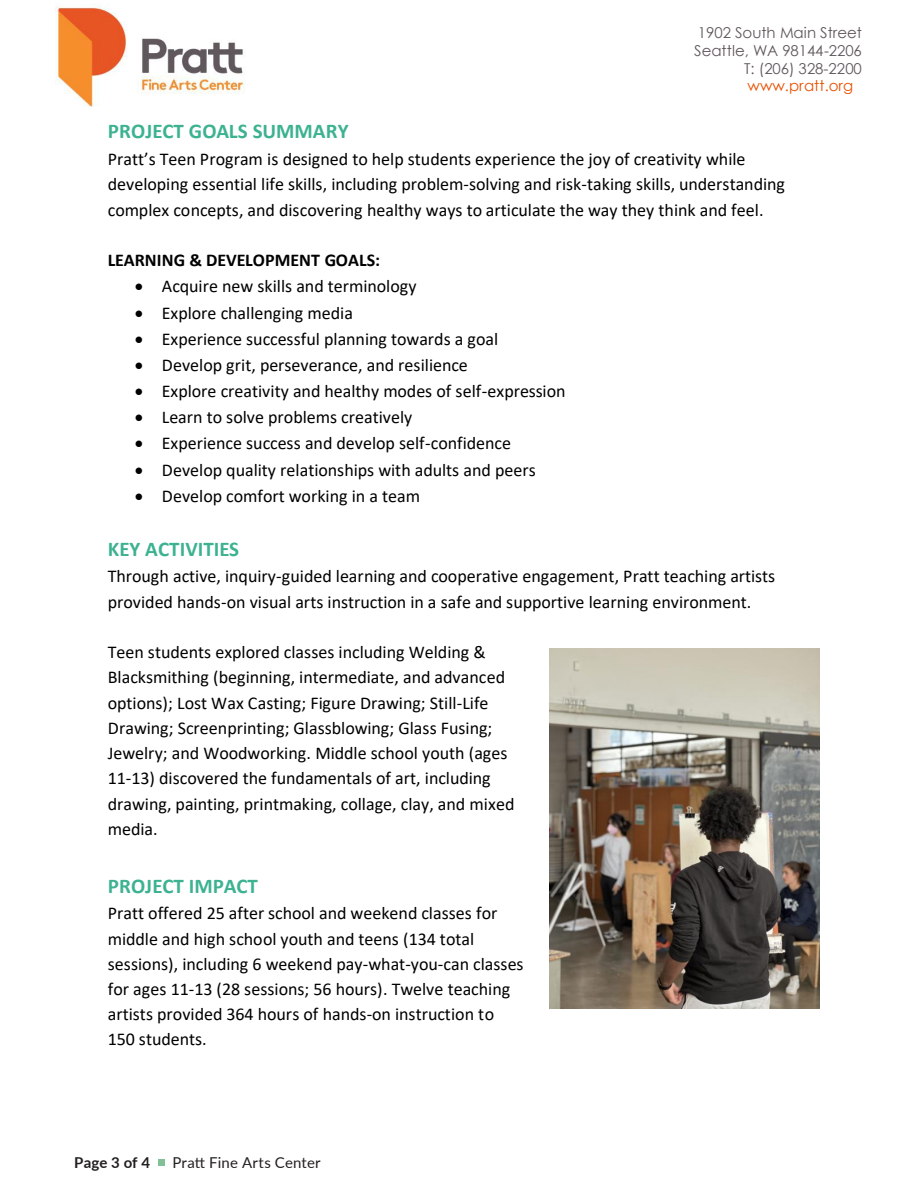
<style>
.page{position:relative;width:918px;height:1188px;background:#fff}
.page>*{position:absolute;margin:0;border:0;box-sizing:border-box;transform-origin:0 0}
.t1{font:700 21px "Calibri";color:#3db291}
.t2{font:18px/25.3px "Calibri";color:#000}
.t3{font:700 18px "Calibri";color:#000}
.t4{font:15px "Century Gothic";letter-spacing:-.005em;color:#61585d}
.t5{font:15px "Lato";letter-spacing:.01em;color:#231f20}
.t6{font:15px "Century Gothic";letter-spacing:-.005em;color:#e75204}
.t7{font:700 15px "Lato";letter-spacing:.005em;color:#231f20}
</style>
<div class="page">
<img style="left:56px;top:3px;width:189px;height:103px">
<img style="left:550px;top:649px;width:270px;height:359px">
<div style="left:158px;top:1159px;width:7px;height:7px;background:#82c198"></div>
<p class="t4" style="left:698px;top:22px;width:166px">1902 South Main Street</p>
<p class="t4" style="left:694px;top:40px;width:169px">Seattle, WA 98144-2206</p>
<p class="t4" style="left:744px;top:58px;width:119px">T: (206) 328-2200</p>
<p class="t6" style="left:747px;top:75px;width:107px">www.pratt.org</p>
<p class="t1" style="left:108px;top:117px;width:242px">PROJECT GOALS SUMMARY</p>
<p class="t2" style="left:108px;top:146px;width:679px">Pratt’s Teen Program is designed to help students experience the joy of creativity while developing essential life skills, including problem-solving and risk-taking skills, understanding complex concepts, and discovering healthy ways to articulate the way they think and feel.</p>
<p class="t3" style="left:108px;top:247px;width:274px">LEARNING &amp; DEVELOPMENT GOALS:</p>
<p class="t2" style="left:135px;top:273px;width:283px">• Acquire new skills and terminology</p>
<p class="t2" style="left:135px;top:299px;width:220px">• Explore challenging media</p>
<p class="t2" style="left:135px;top:326px;width:365px">• Experience successful planning towards a goal</p>
<p class="t2" style="left:135px;top:352px;width:335px">• Develop grit, perseverance, and resilience</p>
<p class="t2" style="left:135px;top:378px;width:432px">• Explore creativity and healthy modes of self-expression</p>
<p class="t2" style="left:135px;top:404px;width:279px">• Learn to solve problems creatively</p>
<p class="t2" style="left:135px;top:430px;width:378px">• Experience success and develop self-confidence</p>
<p class="t2" style="left:135px;top:457px;width:402px">• Develop quality relationships with adults and peers</p>
<p class="t2" style="left:135px;top:483px;width:287px">• Develop comfort working in a team</p>
<p class="t1" style="left:108px;top:534px;width:133px">KEY ACTIVITIES</p>
<p class="t2" style="left:108px;top:563px;width:669px">Through active, inquiry-guided learning and cooperative engagement, Pratt teaching artists provided hands-on visual arts instruction in a safe and supportive learning environment.</p>
<p class="t2" style="left:108px;top:639px;width:408px">Teen students explored classes including Welding &amp; Blacksmithing (beginning, intermediate, and advanced options); Lost Wax Casting; Figure Drawing; Still-Life Drawing; Screenprinting; Glassblowing; Glass Fusing; Jewelry; and Woodworking. Middle school youth (ages 11-13) discovered the fundamentals of art, including drawing, painting, printmaking, collage, clay, and mixed media.</p>
<p class="t1" style="left:108px;top:871px;width:152px">PROJECT IMPACT</p>
<p class="t2" style="left:108px;top:900px;width:417px">Pratt offered 25 after school and weekend classes for middle and high school youth and teens (134 total sessions), including 6 weekend pay-what-you-can classes for ages 11-13 (28 sessions; 56 hours). Twelve teaching artists provided 364 hours of hands-on instruction to 150 students.</p>
<p class="t7" style="left:74px;top:1151px;width:77px">Page 3 of 4</p>
<p class="t5" style="left:173px;top:1152px;width:150px">Pratt Fine Arts Center</p>
</div>
